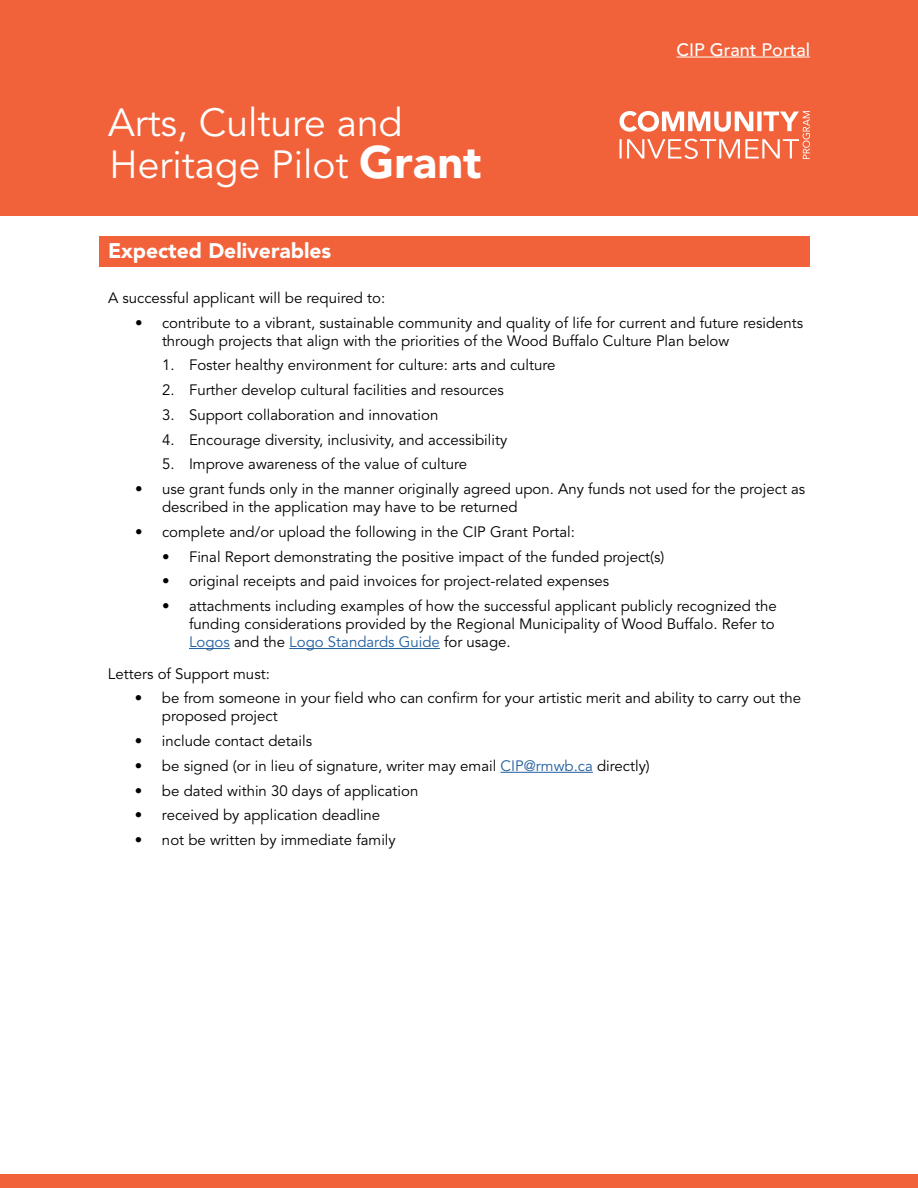
<style>
.page{position:relative;width:918px;height:1188px;background:#fff}
.page>*{position:absolute;margin:0;border:0;box-sizing:border-box;transform-origin:0 0}
.t1{font:39px/41.8px "Avenir LT Std";color:#fff}
.t2{font:900 21px "Avenir LT Std";color:#fff}
.t3{font:500 18px "Avenir";color:#fff}
.t4{font:15px/18px "Avenir LT Std";color:#000}
.s1{font-weight:900;font-size:45.15px}
.s2{color:#215e9e}
</style>
<div class="page">
<div style="left:99px;top:236px;width:711px;height:30px;background:#f1623b"></div>
<div style="left:0;top:0;width:918px;height:216px;background:#f1623b"></div>
<svg style="left:620px;top:111px;width:190px;height:48px"></svg>
<hr style="left:189px;top:648px;width:41px;height:1px;background:#215e9e">
<hr style="left:289px;top:648px;width:151px;height:1px;background:#215e9e">
<hr style="left:501px;top:772px;width:92px;height:1px;background:#215e9e">
<hr style="left:677px;top:57px;width:133px;height:1px;background:#fff">
<div style="left:0;top:1174px;width:918px;height:14px;background:#f1623b"></div>
<h1 class="t1" style="left:108px;top:103px;width:375px">Arts, Culture and<br>Heritage Pilot <span class="s1">Grant</span></h1>
<p class="t3" style="left:677px;top:34px;width:135px">CIP Grant Portal</p>
<h2 class="t2" style="left:108px;top:238px;width:225px">Expected Deliverables</h2>
<p class="t4" style="left:108px;top:289px;width:279px">A successful applicant will be required to:</p>
<p class="t4" style="left:162px;top:314px;width:643px;text-indent:-27px">• contribute to a vibrant, sustainable community and quality of life for current and future residents through projects that align with the priorities of the Wood Buffalo Culture Plan below</p>
<p class="t4" style="left:162px;top:357px;width:395px">1. Foster healthy environment for culture: arts and culture</p>
<p class="t4" style="left:162px;top:381px;width:343px">2. Further develop cultural facilities and resources</p>
<p class="t4" style="left:162px;top:406px;width:278px">3. Support collaboration and innovation</p>
<p class="t4" style="left:162px;top:431px;width:347px">4. Encourage diversity, inclusivity, and accessibility</p>
<p class="t4" style="left:162px;top:456px;width:307px">5. Improve awareness of the value of culture</p>
<p class="t4" style="left:162px;top:480px;width:645px;text-indent:-27px">• use grant funds only in the manner originally agreed upon. Any funds not used for the project as described in the application may have to be returned</p>
<p class="t4" style="left:135px;top:523px;width:442px">• complete and/or upload the following in the CIP Grant Portal:</p>
<p class="t4" style="left:162px;top:548px;width:504px">• Final Report demonstrating the positive impact of the funded project(s)</p>
<p class="t4" style="left:162px;top:573px;width:449px">• original receipts and paid invoices for project-related expenses</p>
<p class="t4" style="left:189px;top:597px;width:589px;text-indent:-27px">• attachments including examples of how the successful applicant publicly recognized the funding considerations provided by the Regional Municipality of Wood Buffalo. Refer to<br><span class="s2">Logos</span> and the <span class="s2">Logo Standards Guide</span> for usage.</p>
<p class="t4" style="left:108px;top:665px;width:163px">Letters of Support must:</p>
<p class="t4" style="left:162px;top:690px;width:641px;text-indent:-27px">• be from someone in your field who can confirm for your artistic merit and ability to carry out the proposed project</p>
<p class="t4" style="left:135px;top:732px;width:179px">• include contact details</p>
<p class="t4" style="left:135px;top:757px;width:516px">• be signed (or in lieu of signature, writer may email <span class="s2">CIP@rmwb.ca</span> directly)</p>
<p class="t4" style="left:135px;top:782px;width:285px">• be dated within 30 days of application</p>
<p class="t4" style="left:135px;top:807px;width:247px">• received by application deadline</p>
<p class="t4" style="left:135px;top:831px;width:262px">• not be written by immediate family</p>
</div>
